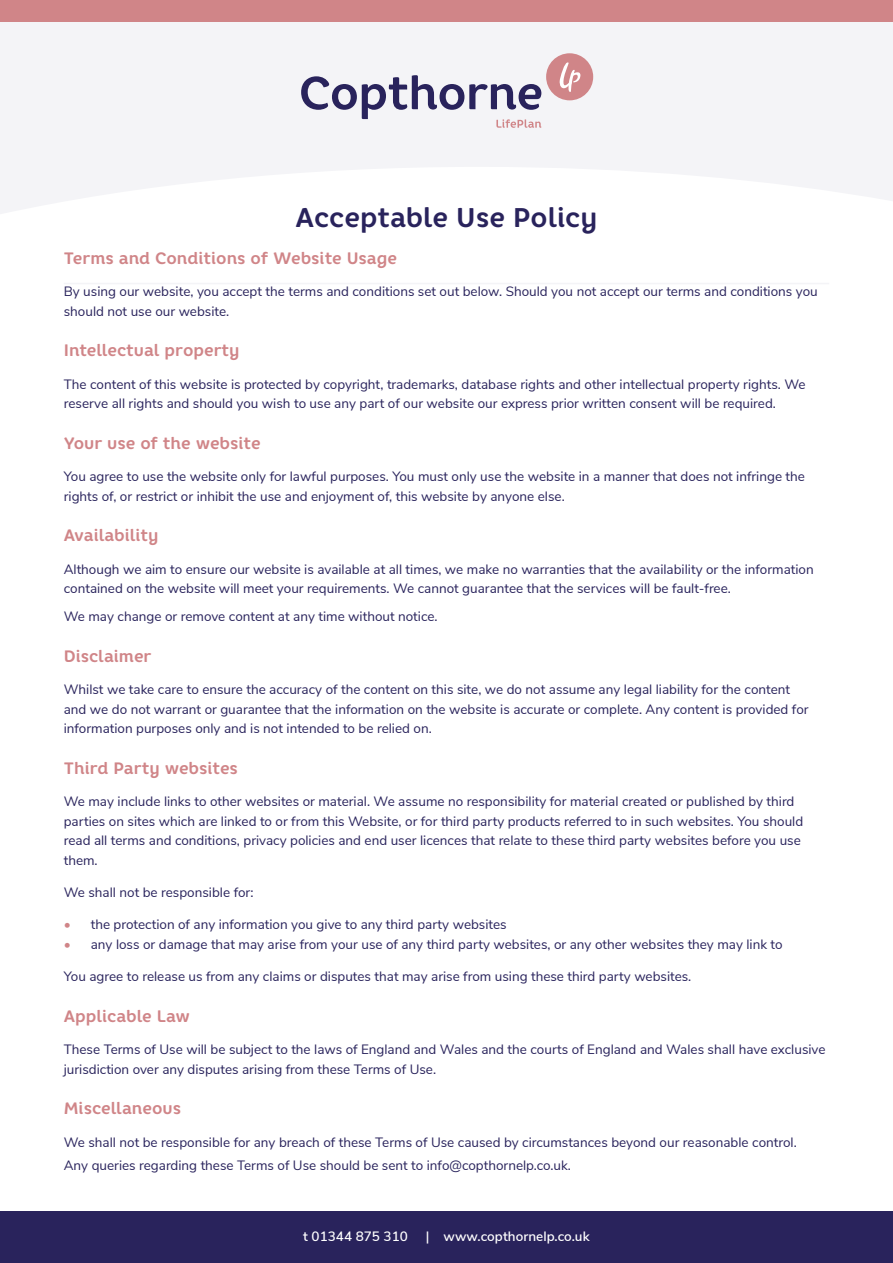
<style>
.page{position:relative;width:893px;height:1263px;background:#fff}
.page>*{position:absolute;margin:0;border:0;box-sizing:border-box;transform-origin:0 0}
.Introductory_Paragra{font:700 27px "Core Rhino 65";color:#29235c}
.Bullet_Points{font:700 16.5px "Core Rhino 65";color:#d08588}
.Bullet_Points-2{font:13.5px/19.5px "Nunito Sans";color:#29235c}
.t1{font:600 13.5px "Nunito Sans";letter-spacing:.005em;color:#fff}
.s1{font-weight:600;color:#d08588}
</style>
<div class="page">
<svg style="left:0;top:21px;width:893px;height:193px;fill:#f4f4f7"></svg>
<div style="left:0;top:1212px;width:893px;height:51px;background:#29235c"></div>
<div style="left:0;top:0;width:893px;height:21px;background:#d08588"></div>
<div style="left:546px;top:53px;width:47px;height:47px;background:#d08588;border-radius:50%"></div>
<svg style="left:301px;top:75px;width:240px;height:53px"></svg>
<svg style="left:559px;top:62px;width:21px;height:30px"></svg>
<hr style="left:64px;top:283px;width:765px;height:1px;background:#f4f4f7">
<p class="Introductory_Paragra" style="left:296px;top:200px;width:303px">Acceptable Use Policy</p>
<p class="Bullet_Points" style="left:64px;top:247px;width:335px">Terms and Conditions of Website Usage</p>
<p class="Bullet_Points-2" style="left:64px;top:281px;width:755px">By using our website, you accept the terms and conditions set out below. Should you not accept our terms and conditions you should not use our website.</p>
<p class="Bullet_Points" style="left:64px;top:340px;width:177px">Intellectual property</p>
<p class="Bullet_Points-2" style="left:64px;top:373px;width:743px">The content of this website is protected by copyright, trademarks, database rights and other intellectual property rights. We reserve all rights and should you wish to use any part of our website our express prior written consent will be required.</p>
<p class="Bullet_Points" style="left:64px;top:432px;width:198px">Your use of the website</p>
<p class="Bullet_Points-2" style="left:64px;top:466px;width:743px">You agree to use the website only for lawful purposes. You must only use the website in a manner that does not infringe the rights of, or restrict or inhibit the use and enjoyment of, this website by anyone else.</p>
<p class="Bullet_Points" style="left:64px;top:525px;width:96px">Availability</p>
<p class="Bullet_Points-2" style="left:64px;top:558px;width:751px">Although we aim to ensure our website is available at all times, we make no warranties that the availability or the information contained on the website will meet your requirements. We cannot guarantee that the services will be fault-free.</p>
<p class="Bullet_Points-2" style="left:64px;top:606px;width:375px">We may change or remove content at any time without notice.</p>
<p class="Bullet_Points" style="left:64px;top:645px;width:89px">Disclaimer</p>
<p class="Bullet_Points-2" style="left:64px;top:679px;width:746px">Whilst we take care to ensure the accuracy of the content on this site, we do not assume any legal liability for the content and we do not warrant or guarantee that the information on the website is accurate or complete. Any content is provided for information purposes only and is not intended to be relied on.</p>
<p class="Bullet_Points" style="left:64px;top:757px;width:176px">Third Party websites</p>
<p class="Bullet_Points-2" style="left:64px;top:791px;width:741px">We may include links to other websites or material. We assume no responsibility for material created or published by third parties on sites which are linked to or from this Website, or for third party products referred to in such websites. You should read all terms and conditions, privacy policies and end user licences that relate to these third party websites before you use them.</p>
<p class="Bullet_Points-2" style="left:64px;top:882px;width:191px">We shall not be responsible for:</p>
<p class="Bullet_Points-2" style="left:64px;top:914px;width:444px"><span class="s1">•</span> the protection of any information you give to any third party websites</p>
<p class="Bullet_Points-2" style="left:64px;top:933px;width:720px"><span class="s1">•</span> any loss or damage that may arise from your use of any third party websites, or any other websites they may link to</p>
<p class="Bullet_Points-2" style="left:64px;top:966px;width:629px">You agree to release us from any claims or disputes that may arise from using these third party websites.</p>
<p class="Bullet_Points" style="left:64px;top:1005px;width:128px">Applicable Law</p>
<p class="Bullet_Points-2" style="left:64px;top:1039px;width:763px">These Terms of Use will be subject to the laws of England and Wales and the courts of England and Wales shall have exclusive jurisdiction over any disputes arising from these Terms of Use.</p>
<p class="Bullet_Points" style="left:64px;top:1098px;width:119px">Miscellaneous</p>
<p class="Bullet_Points-2" style="left:64px;top:1131px;width:734px">We shall not be responsible for any breach of these Terms of Use caused by circumstances beyond our reasonable control.</p>
<p class="Bullet_Points-2" style="left:64px;top:1155px;width:509px">Any queries regarding these Terms of Use should be sent to info@copthornelp.co.uk.</p>
<p class="t1" style="left:303px;top:1227px;width:106px">t 01344 875 310</p>
<p class="t1" style="left:426px;top:1227px;width:165px">| www.copthornelp.co.uk</p>
</div>
